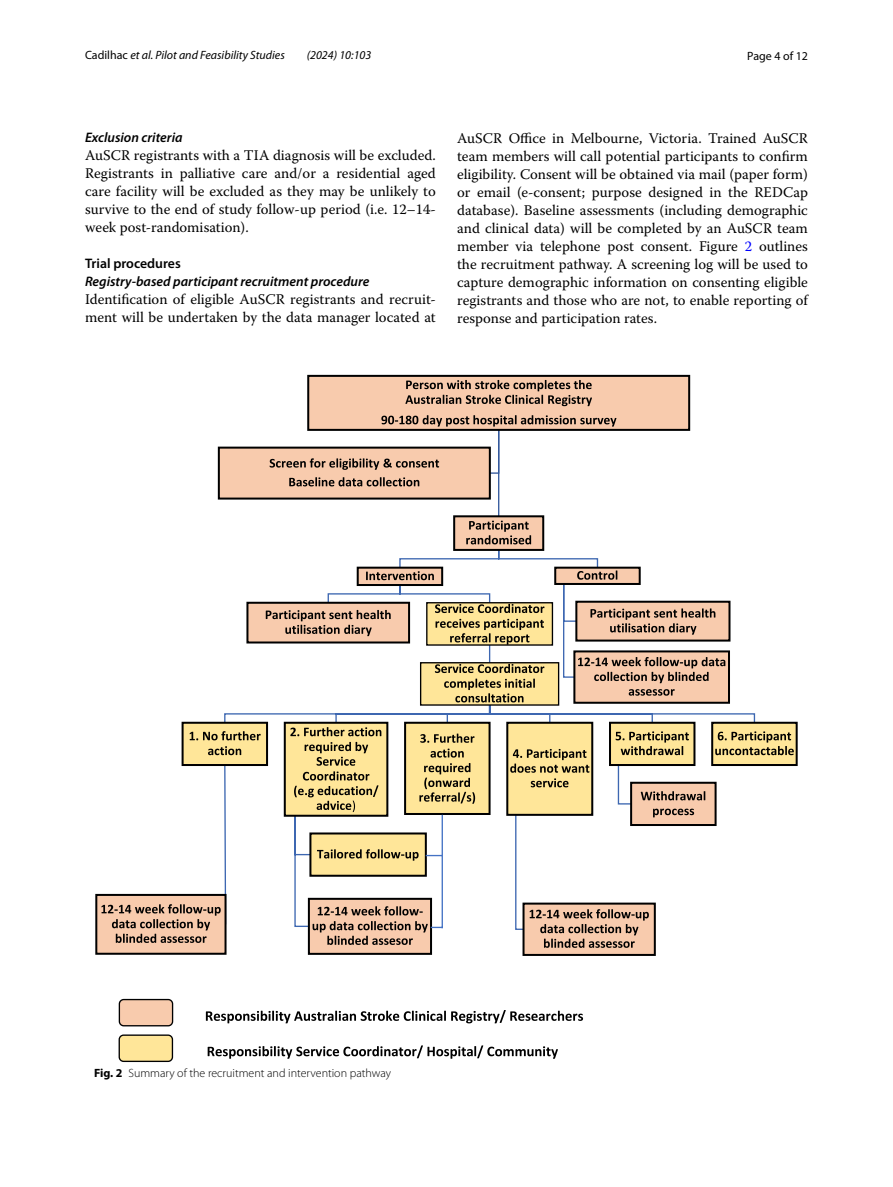
<style>
.page{position:relative;width:893px;height:1187px;background:#fff}
.page>*{position:absolute;margin:0;border:0;box-sizing:border-box;transform-origin:0 0}
.t1{font:14.7px/18px "Warnock Pro";color:#000;text-align:justify}
.t2{font:italic 600 13.8px "Myriad Pro";color:#000}
.t3{font:600 13.8px "Myriad Pro";color:#000}
.t4{font:italic 12px "Myriad Pro";color:#000}
.t5{font:300 12px "Myriad Pro";color:#000}
.t6{font:12px "Myriad Pro";color:#000}
.s1{font-style:normal}
.s2{color:#00f}
.s3{font-weight:700}
</style>
<div class="page">
<svg style="left:224px;top:548px;width:532px;height:382px"></svg>
<hr style="left:498px;top:430px;width:1px;height:86px;background:#34599c">
<div style="left:308px;top:376px;width:381px;height:54px;background:#f8cbad"></div>
<div style="left:307px;top:375px;width:383px;height:56px;border:2px solid #000"></div>
<svg style="left:405px;top:380px;width:187px;height:26px"></svg>
<div style="left:453px;top:515px;width:91px;height:36px;background:#f8cbad;border:2px solid #000"></div>
<svg style="left:466px;top:520px;width:65px;height:24px"></svg>
<div style="left:357px;top:566px;width:86px;height:20px;background:#f8cbad;border:2px solid #000"></div>
<svg style="left:366px;top:571px;width:68px;height:9px"></svg>
<div style="left:246px;top:601px;width:164px;height:42px;background:#f8cbad;border:2px solid #000"></div>
<svg style="left:266px;top:610px;width:125px;height:26px"></svg>
<div style="left:426px;top:602px;width:127px;height:43px;background:#ffe699;border:1px solid #000"></div>
<svg style="left:435px;top:603px;width:109px;height:41px"></svg>
<div style="left:420px;top:662px;width:139px;height:43px;background:#ffe699;border:1px solid #000"></div>
<svg style="left:435px;top:663px;width:109px;height:39px"></svg>
<div style="left:182px;top:721px;width:86px;height:45px;background:#ffe699;border:2px solid #000"></div>
<svg style="left:190px;top:731px;width:71px;height:9px"></svg>
<svg style="left:208px;top:746px;width:33px;height:9px"></svg>
<div style="left:96px;top:894px;width:130px;height:59px;background:#f8cbad"></div>
<div style="left:95px;top:893px;width:132px;height:61px;border:2px solid #000"></div>
<svg style="left:101px;top:904px;width:120px;height:38px"></svg>
<div style="left:284px;top:721px;width:104px;height:95px;background:#ffe699;border:2px solid #000"></div>
<svg style="left:290px;top:727px;width:91px;height:38px"></svg>
<svg style="left:294px;top:771px;width:84px;height:41px"></svg>
<div style="left:309px;top:832px;width:118px;height:44px;background:#ffe699;border:2px solid #000"></div>
<svg style="left:317px;top:849px;width:102px;height:11px"></svg>
<div style="left:308px;top:897px;width:124px;height:57px;background:#f8cbad;border:2px solid #000"></div>
<svg style="left:318px;top:906px;width:105px;height:9px"></svg>
<div style="left:404px;top:721px;width:87px;height:94px;background:#ffe699;border:2px solid #000"></div>
<svg style="left:420px;top:733px;width:54px;height:9px"></svg>
<svg style="left:430px;top:748px;width:34px;height:9px"></svg>
<svg style="left:419px;top:763px;width:56px;height:40px"></svg>
<div style="left:506px;top:721px;width:87px;height:94px;background:#ffe699;border:2px solid #000"></div>
<svg style="left:510px;top:749px;width:79px;height:23px"></svg>
<svg style="left:531px;top:778px;width:37px;height:9px"></svg>
<div style="left:522px;top:902px;width:134px;height:53px;background:#f8cbad;border:2px solid #000"></div>
<svg style="left:530px;top:909px;width:119px;height:38px"></svg>
<div style="left:609px;top:721px;width:86px;height:45px;background:#ffe699;border:2px solid #000"></div>
<svg style="left:616px;top:731px;width:73px;height:24px"></svg>
<div style="left:630px;top:781px;width:87px;height:45px;background:#f8cbad;border:2px solid #000"></div>
<svg style="left:641px;top:791px;width:64px;height:9px"></svg>
<svg style="left:653px;top:808px;width:41px;height:9px"></svg>
<div style="left:712px;top:722px;width:85px;height:43px;background:#ffe699"></div>
<div style="left:711px;top:721px;width:87px;height:45px;border:2px solid #000"></div>
<svg style="left:715px;top:731px;width:79px;height:24px"></svg>
<div style="left:554px;top:566px;width:87px;height:19px;background:#f8cbad;border:2px solid #000"></div>
<svg style="left:577px;top:570px;width:40px;height:9px"></svg>
<div style="left:575px;top:600px;width:155px;height:41px;background:#f8cbad;border:2px solid #000"></div>
<svg style="left:590px;top:608px;width:125px;height:26px"></svg>
<div style="left:573px;top:650px;width:157px;height:53px;background:#f8cbad;border:2px solid #000"></div>
<svg style="left:578px;top:657px;width:147px;height:26px"></svg>
<svg style="left:629px;top:689px;width:46px;height:6px"></svg>
<div style="left:218px;top:446px;width:273px;height:53px;background:#f8cbad;border:2px solid #000"></div>
<svg style="left:270px;top:415px;width:346px;height:71px"></svg>
<hr style="left:442px;top:814px;width:1px;height:114px;background:#4472c4">
<svg style="left:313px;top:921px;width:129px;height:23px"></svg>
<svg style="left:426px;top:854px;width:16px;height:2px"></svg>
<div style="left:119px;top:999px;width:54px;height:26px;background:#f8cbad;border-radius:4px"></div>
<div style="left:119px;top:998px;width:54px;height:28px;border:1px solid #000;border-radius:4px"></div>
<div style="left:119px;top:1035px;width:53px;height:26px;background:#ffe699;border-radius:4px"></div>
<div style="left:119px;top:1034px;width:54px;height:27px;border:1px solid #000;border-radius:4px"></div>
<svg style="left:206px;top:1010px;width:377px;height:13px"></svg>
<svg style="left:208px;top:1045px;width:350px;height:13px"></svg>
<p class="t4" style="left:85px;top:48px;width:201px"><span class="s1">Cadilhac</span> et al. Pilot and Feasibility Studies</p>
<p class="t4" style="left:307px;top:48px;width:66px">(2024) 10:103</p>
<p class="t6" style="left:747px;top:48px;width:62px">Page 4 of 12</p>
<p class="t2" style="left:85px;top:129px;width:99px">Exclusion criteria</p>
<p class="t1" style="left:85px;top:146px;width:352px">AuSCR registrants with a TIA diagnosis will be excluded.<br>Registrants in palliative care and/or a residential aged care facility will be excluded as they may be unlikely to survive to the end of study follow-up period (i.e. 12–14- week post-randomisation).</p>
<p class="t3" style="left:85px;top:255px;width:97px">Trial procedures</p>
<p class="t2" style="left:85px;top:273px;width:286px">Registry‑based participant recruitment procedure</p>
<p class="t1" style="left:85px;top:290px;width:352px">Identification of eligible AuSCR registrants and recruit&shy;ment will be undertaken by the data manager located at</p>
<p class="t1" style="left:457px;top:128px;width:352px">AuSCR Office in Melbourne, Victoria. Trained AuSCR team members will call potential participants to confirm eligibility. Consent will be obtained via mail (paper form) or email (e-consent; purpose designed in the REDCap database). Baseline assessments (including demographic and clinical data) will be completed by an AuSCR team member via telephone post consent. Figure <span class="s2">2</span> outlines the recruitment pathway. A screening log will be used to capture demographic information on consenting eligible registrants and those who are not, to enable reporting of response and participation rates.</p>
<p class="t5" style="left:94px;top:1066px;width:299px"><span class="s3">Fig. 2</span> Summary of the recruitment and intervention pathway</p>
</div>
